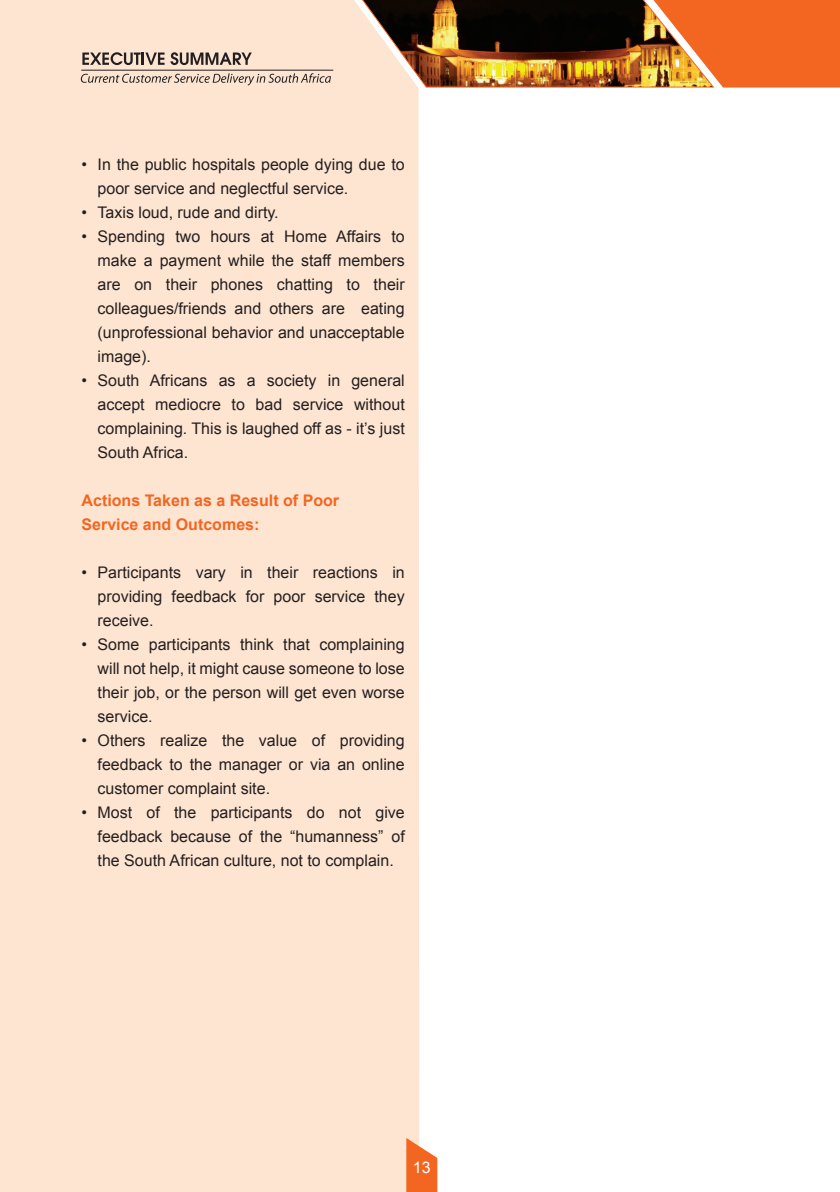
<style>
.page{position:relative;width:840px;height:1192px;background:#fff}
.page>*{position:absolute;margin:0;border:0;box-sizing:border-box;transform-origin:0 0}
.t1{font:16px/24px "Arial";color:#231f20;text-align:justify}
.t2{font:700 16px/24px "Arial";color:#f36621}
.t3{font:16px "Arial";color:#fff}
</style>
<div class="page">
<div style="left:0;top:0;width:419px;height:1192px;background:#fee5d2"></div>
<svg style="left:406px;top:1138px;width:31px;height:54px;background:#f58249"></svg>
<svg style="left:350px;top:0;width:490px;height:88px;background:#a06132"></svg>
<svg style="left:81px;top:73px;width:250px;height:13px;background:#d5c0b0"></svg>
<svg style="left:82px;top:52px;width:170px;height:13px;background:#9e8e84"></svg>
<hr style="left:81px;top:70px;width:252px;height:1px;background:#231f20">
<p class="t1" style="left:98px;top:153px;width:309px;text-indent:-16px">• In the public hospitals people dying due to poor service and neglectful service.</p>
<p class="t1" style="left:82px;top:201px;width:199px">• Taxis loud, rude and dirty.</p>
<p class="t1" style="left:98px;top:225px;width:309px;text-indent:-16px">• Spending two hours at Home Affairs to make a payment while the staff members are on their phones chatting to their colleagues/friends and others are eating (unprofessional behavior and unacceptable image).</p>
<p class="t1" style="left:98px;top:369px;width:309px;text-indent:-16px">• South Africans as a society in general accept mediocre to bad service without complaining. This is laughed off as - it’s just South Africa.</p>
<p class="t2" style="left:82px;top:489px;width:259px">Actions Taken as a Result of Poor<br>Service and Outcomes:</p>
<p class="t1" style="left:98px;top:561px;width:309px;text-indent:-16px">• Participants vary in their reactions in providing feedback for poor service they receive.</p>
<p class="t1" style="left:98px;top:633px;width:309px;text-indent:-16px">• Some participants think that complaining will not help, it might cause someone to lose their job, or the person will get even worse service.</p>
<p class="t1" style="left:98px;top:729px;width:309px;text-indent:-16px">• Others realize the value of providing feedback to the manager or via an online customer complaint site.</p>
<p class="t1" style="left:98px;top:801px;width:309px;text-indent:-16px">• Most of the participants do not give feedback because of the “humanness” of the South African culture, not to complain.</p>
<p class="t3" style="left:413px;top:1156px;width:19px">13</p>
</div>
